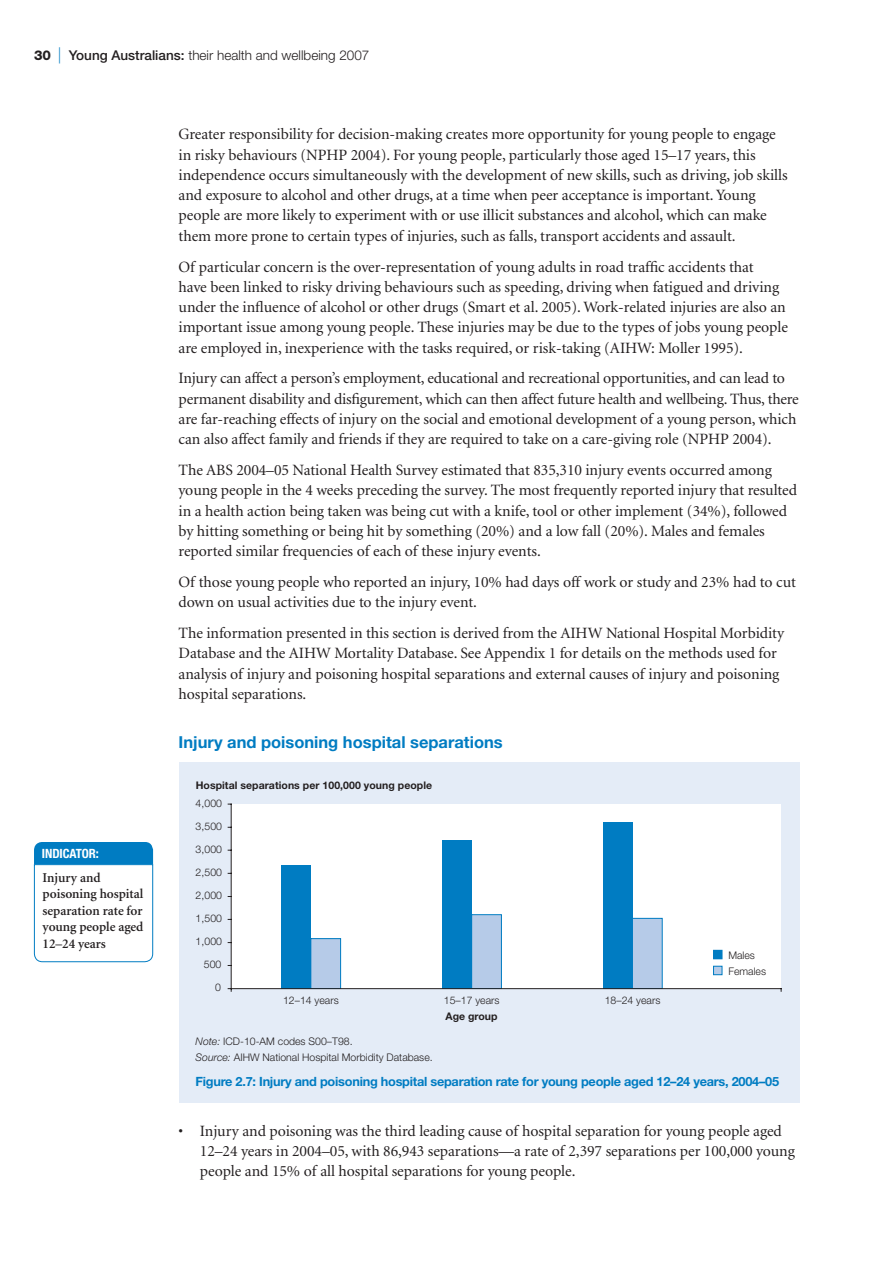
<style>
.page{position:relative;width:893px;height:1263px;background:#fff}
.page>*{position:absolute;margin:0;border:0;box-sizing:border-box;transform-origin:0 0}
.t1{font:700 16.5px "Helvetica Neue";color:#007cc2}
.t2{font:15.75px/20.2px "Minion";letter-spacing:-.005em;color:#231f20}
.t3{font:600 13.5px/16.5px "Minion";letter-spacing:-.005em;color:#231f20}
.t4{font:300 13.5px "Helvetica Neue";color:#231f20}
.t5{font:700 12.75px "Helvetica Neue";letter-spacing:-.02em;color:#007cc2}
.t6{font:700 condensed 12.75px "Helvetica Neue";letter-spacing:-.005em;color:#fff}
.t7{font:300 10.5px/15.9px "Helvetica Neue";color:#231f20}
.t8{font:700 10.5px "Helvetica Neue";letter-spacing:.005em;color:#231f20}
.s1{font-weight:800}
.s2{font-size:16.2px;color:#007cc2}
.s3{font-weight:500}
.s4{font-style:italic}
</style>
<div class="page">
<div style="left:179px;top:762px;width:620px;height:340px;background:#e4ecf7"></div>
<div style="left:231px;top:804px;width:550px;height:185px;background:#fff"></div>
<div style="left:281px;top:865px;width:30px;height:124px;background:#007cc2"></div>
<div style="left:442px;top:840px;width:30px;height:149px;background:#007cc2"></div>
<div style="left:603px;top:822px;width:29px;height:167px;background:#007cc2"></div>
<div style="left:311px;top:939px;width:30px;height:50px;background:#b6cbe8"></div>
<div style="left:311px;top:938px;width:30px;height:51px;border:1px solid #007cc2"></div>
<div style="left:472px;top:915px;width:29px;height:74px;background:#b6cbe8"></div>
<div style="left:471px;top:914px;width:31px;height:75px;border:1px solid #007cc2"></div>
<div style="left:632px;top:918px;width:30px;height:71px;background:#b6cbe8"></div>
<div style="left:632px;top:918px;width:30px;height:71px;border:1px solid #007cc2"></div>
<hr style="left:231px;top:804px;width:1px;height:185px;background:#231f20">
<hr style="left:231px;top:988px;width:550px;height:1px;background:#231f20">
<div style="left:713px;top:950px;width:9px;height:9px;background:#007cc2"></div>
<div style="left:713px;top:966px;width:9px;height:9px;background:#b6cbe8"></div>
<div style="left:713px;top:966px;width:9px;height:9px;border:1px solid #007cc2"></div>
<svg style="left:34px;top:842px;width:119px;height:120px"></svg>
<p class="t4" style="left:34px;top:47px;width:337px"><span class="s1">30</span> <span class="s2">|</span> <span class="s3">Young Australians:</span> their health and wellbeing 2007</p>
<p class="t2" style="left:179px;top:125px;width:611px">Greater responsibility for decision-making creates more opportunity for young people to engage in risky behaviours (NPHP 2004). For young people, particularly those aged 15–17 years, this independence occurs simultaneously with the development of new skills, such as driving, job skills and exposure to alcohol and other drugs, at a time when peer acceptance is important. Young people are more likely to experiment with or use illicit substances and alcohol, which can make them more prone to certain types of injuries, such as falls, transport accidents and assault.</p>
<p class="t2" style="left:179px;top:257px;width:611px">Of particular concern is the over-representation of young adults in road traffic accidents that<br>have been linked to risky driving behaviours such as speeding, driving when fatigued and driving under the influence of alcohol or other drugs (Smart et al. 2005). Work-related injuries are also an important issue among young people. These injuries may be due to the types of jobs young people are employed in, inexperience with the tasks required, or risk-taking (AIHW: Moller 1995).</p>
<p class="t2" style="left:179px;top:369px;width:622px">Injury can affect a person’s employment, educational and recreational opportunities, and can lead to permanent disability and disfigurement, which can then affect future health and wellbeing. Thus, there are far-reaching effects of injury on the social and emotional development of a young person, which can also affect family and friends if they are required to take on a care-giving role (NPHP 2004).</p>
<p class="t2" style="left:179px;top:460px;width:620px">The ABS 2004–05 National Health Survey estimated that 835,310 injury events occurred among young people in the 4 weeks preceding the survey. The most frequently reported injury that resulted in a health action being taken was being cut with a knife, tool or other implement (34%), followed by hitting something or being hit by something (20%) and a low fall (20%). Males and females reported similar frequencies of each of these injury events.</p>
<p class="t2" style="left:179px;top:572px;width:619px">Of those young people who reported an injury, 10% had days off work or study and 23% had to cut down on usual activities due to the injury event.</p>
<p class="t2" style="left:179px;top:623px;width:607px">The information presented in this section is derived from the AIHW National Hospital Morbidity Database and the AIHW Mortality Database. See Appendix 1 for details on the methods used for analysis of injury and poisoning hospital separations and external causes of injury and poisoning hospital separations.</p>
<p class="t1" style="left:179px;top:731px;width:326px">Injury and poisoning hospital separations</p>
<p class="t8" style="left:196px;top:778px;width:238px">Hospital separations per 100,000 young people</p>
<p class="t7" style="left:196px;top:795px;width:28px">4,000</p>
<p class="t6" style="left:42px;top:846px;width:59px">INDICATOR:</p>
<p class="t3" style="left:43px;top:869px;width:102px">Injury and poisoning hospital separation rate for young people aged<br>12–24 years</p>
<p class="t7" style="left:196px;top:818px;width:28px">3,500</p>
<p class="t7" style="left:196px;top:841px;width:28px">3,000</p>
<p class="t7" style="left:196px;top:864px;width:28px">2,500</p>
<p class="t7" style="left:196px;top:887px;width:28px">2,000</p>
<p class="t7" style="left:196px;top:910px;width:28px">1,500</p>
<p class="t7" style="left:196px;top:933px;width:28px">1,000</p>
<p class="t7" style="left:204px;top:956px;width:19px">500</p>
<p class="t7" style="left:215px;top:979px;width:7px">0</p>
<p class="t7" style="left:283px;top:992px;width:57px">12–14 years</p>
<p class="t7" style="left:444px;top:992px;width:57px">15–17 years</p>
<p class="t7" style="left:605px;top:992px;width:57px">18–24 years</p>
<p class="t8" style="left:445px;top:1009px;width:53px">Age group</p>
<p class="t7" style="left:728px;top:947px;width:39px">Males<br>Females</p>
<p class="t7" style="left:196px;top:1033px;width:239px"><span class="s4">Note:</span> ICD-10-AM codes S00–T98.<br><span class="s4">Source:</span> AIHW National Hospital Morbidity Database.</p>
<p class="t5" style="left:196px;top:1073px;width:585px">Figure 2.7: Injury and poisoning hospital separation rate for young people aged 12–24 years, 2004–05</p>
<p class="t2" style="left:200px;top:1121px;width:597px;text-indent:-21px">• Injury and poisoning was the third leading cause of hospital separation for young people aged<br>12–24 years in 2004–05, with 86,943 separations—a rate of 2,397 separations per 100,000 young people and 15% of all hospital separations for young people.</p>
</div>
